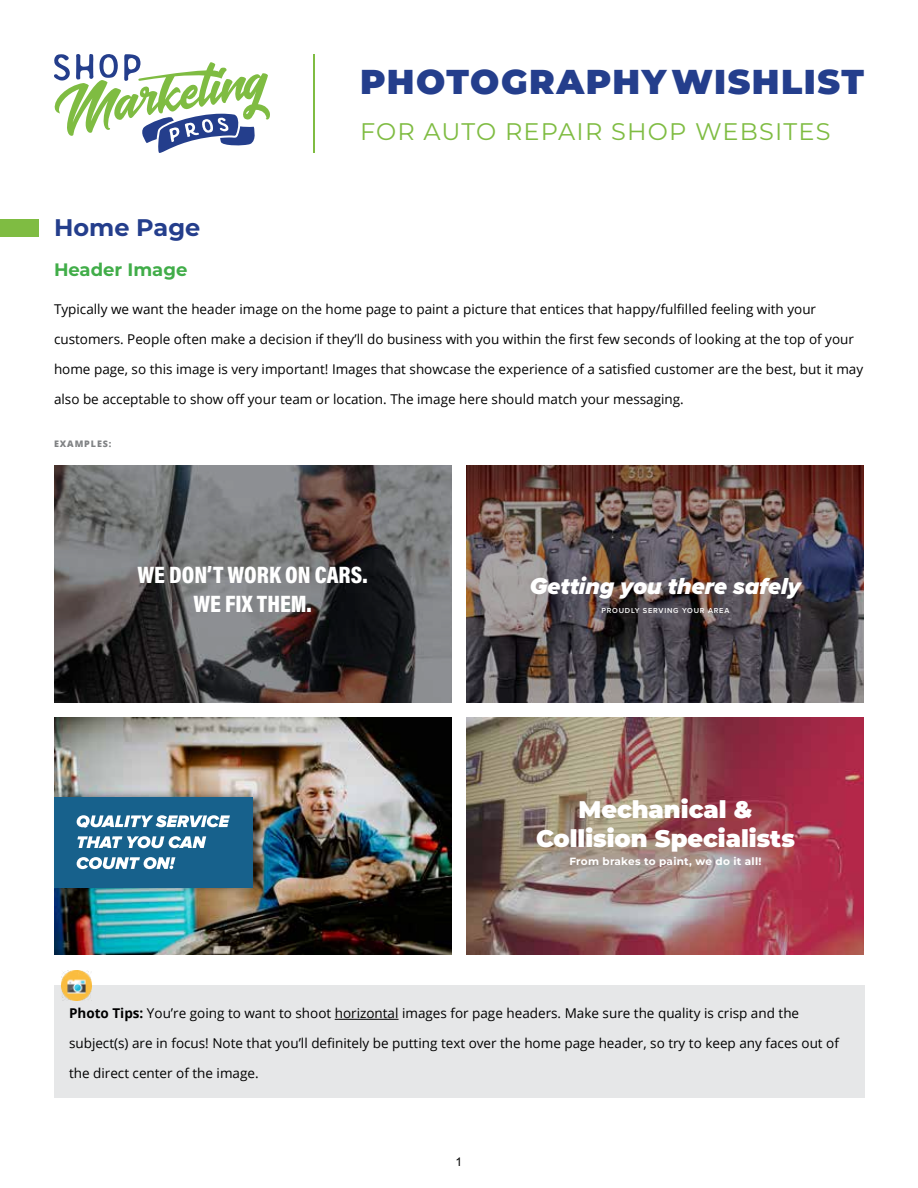
<style>
.page{position:relative;width:918px;height:1188px;background:#fff}
.page>*{position:absolute;margin:0;border:0;box-sizing:border-box;transform-origin:0 0}
.t1{font:900 34.5px "Montserrat";letter-spacing:.045em;color:#243e8c}
.t2{font:900 24px/28.8px "Montserrat";color:#fff;text-align:center}
.t3{font:24px/28.8px "Acumin Variable Concept";color:#fff;text-align:center}
.t4{font:24px "Montserrat";letter-spacing:.05em;color:#7fbc42}
.t5{font:italic 900 24px "Proxima Nova";color:#fff}
.t6{font:700 24px "Montserrat";color:#243e8c}
.t7{font:700 18px "Montserrat";color:#41ad49}
.t8{font:13.5px "Open Sans";color:#000}
.t9{font:12px "Arial";color:#000}
.t10{font:700 10.5px "Montserrat";letter-spacing:.025em;color:#fff}
.t11{font:800 9px "Open Sans";letter-spacing:.1em;color:#808284}
.t12{font:600 7.5px "Proxima Nova";letter-spacing:.1em;color:#fff}
.s1{font-weight:700}
</style>
<div class="page">
<div style="left:54px;top:985px;width:810px;height:113px;background:#e6e7e8"></div>
<svg style="left:54px;top:54px;width:216px;height:99px"></svg>
<hr style="left:314px;top:54px;width:1px;height:99px;background:#7fbc42">
<hr style="left:335px;top:1019px;width:64px;height:1px;background:#000">
<div style="left:0;top:219px;width:39px;height:17px;background:#7fbc42"></div>
<img style="left:54px;top:718px;width:397px;height:237px">
<img style="left:467px;top:718px;width:397px;height:237px">
<img style="left:467px;top:465px;width:397px;height:238px">
<svg style="left:54px;top:465px;width:397px;height:238px;background:#5a5758"></svg>
<div style="left:53px;top:789px;width:214px;height:107px;background:#000;opacity:.49"></div>
<div style="left:54px;top:797px;width:199px;height:90px;background:#17618c"></div>
<svg style="left:77px;top:857px;width:98px;height:12px"></svg>
<svg style="left:77px;top:836px;width:129px;height:12px"></svg>
<svg style="left:77px;top:815px;width:153px;height:13px"></svg>
<img style="left:62px;top:970px;width:30px;height:30px">
<h2 class="t6" style="left:54px;top:217px;width:148px">Home Page</h2>
<h3 class="t7" style="left:54px;top:261px;width:135px">Header Image</h3>
<h1 class="t1" style="left:360px;top:65px;width:505px">PHOTOGRAPHY WISHLIST</h1>
<h2 class="t4" style="left:360px;top:117px;width:472px">FOR AUTO REPAIR SHOP WEBSITES</h2>
<p class="t8" style="left:54px;top:300px;width:764px">Typically we want the header image on the home page to paint a picture that entices that happy/fulfilled feeling with your</p>
<p class="t8" style="left:54px;top:330px;width:802px">customers. People often make a decision if they’ll do business with you within the first few seconds of looking at the top of your</p>
<p class="t8" style="left:54px;top:360px;width:811px">home page, so this image is very important! Images that showcase the experience of a satisfied customer are the best, but it may</p>
<p class="t8" style="left:54px;top:390px;width:631px">also be acceptable to show off your team or location. The image here should match your messaging.</p>
<p class="t11" style="left:54px;top:439px;width:59px">EXAMPLES:</p>
<h2 class="t3" style="left:138px;top:560px;width:232px">WE DON’T WORK ON CARS.<br>WE FIX THEM.</h2>
<h2 class="t5" style="left:530px;top:576px;width:272px">Getting you there safely</h2>
<p class="t12" style="left:602px;top:607px;width:129px">PROUDLY SERVING YOUR AREA</p>
<h2 class="t2" style="left:536px;top:796px;width:260px">Mechanical &amp;<br>Collision Specialists</h2>
<p class="t10" style="left:569px;top:857px;width:194px">From brakes to paint, we do it all!</p>
<p class="t8" style="left:69px;top:1008px;width:732px"><span class="s1">Photo Tips:</span> You’re going to want to shoot horizontal images for page headers. Make sure the quality is crisp and the</p>
<p class="t8" style="left:69px;top:1034px;width:771px">subject(s) are in focus! Note that you’ll definitely be putting text over the home page header, so try to keep any faces out of</p>
<p class="t8" style="left:69px;top:1068px;width:191px">the direct center of the image.</p>
<p class="t9" style="left:456px;top:1155px;width:8px">1</p>
</div>
